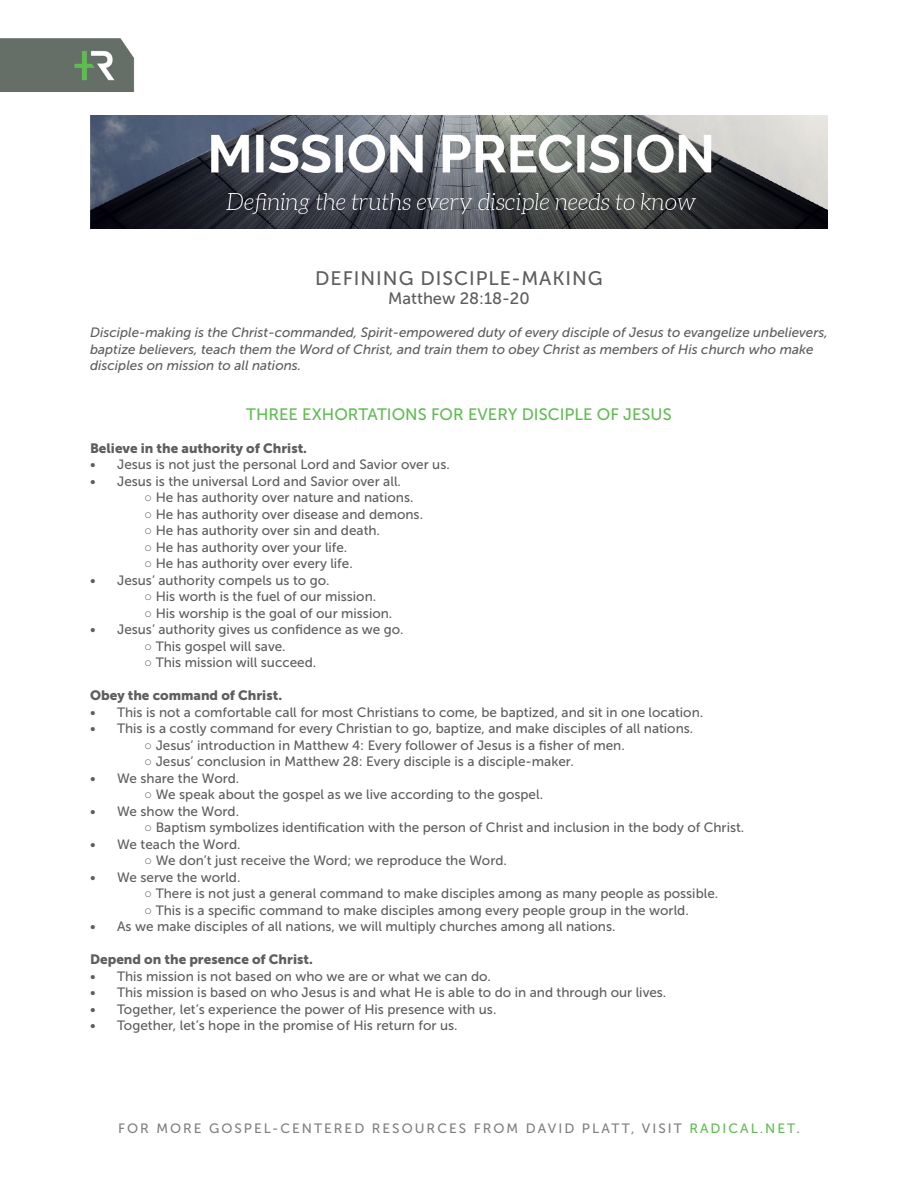
<style>
.page{position:relative;width:918px;height:1188px;background:#fff}
.page>*{position:absolute;margin:0;border:0;box-sizing:border-box;transform-origin:0 0}
.t1{font:19.5px "Museo Sans 500";letter-spacing:.05em;color:#5e5e5e}
.t2{font:16.5px "Museo Sans 500";color:#61bb53}
.t3{font:16.5px "Museo Sans 500";color:#5e5e5e}
.t4{font:13.5px "Museo Sans 500";color:#5e5e5e}
.t5{font:italic 13.5px/16.5px "Museo Sans 500";color:#5e5e5e}
.t6{font:13.5px "Museo Sans 900";color:#5e5e5e}
.t7{font:13.5px "Museo Sans 500";letter-spacing:.15em;color:#808080}
.s1{font-family:"Arial"}
.s2{color:#61bb53}
</style>
<div class="page">
<img style="left:0;top:39px;width:135px;height:53px">
<img style="left:90px;top:115px;width:738px;height:114px">
<p class="t1" style="left:315px;top:267px;width:289px">DEFINING DISCIPLE-MAKING</p>
<p class="t3" style="left:388px;top:290px;width:143px">Matthew 28:18-20</p>
<p class="t5" style="left:90px;top:324px;width:739px">Disciple-making is the Christ-commanded, Spirit-empowered duty of every disciple of Jesus to evangelize unbelievers, baptize believers, teach them the Word of Christ, and train them to obey Christ as members of His church who make disciples on mission to all nations.</p>
<p class="t2" style="left:246px;top:405px;width:427px">THREE EXHORTATIONS FOR EVERY DISCIPLE OF JESUS</p>
<p class="t6" style="left:90px;top:440px;width:218px">Believe in the authority of Christ.</p>
<p class="t4" style="left:90px;top:457px;width:361px">• Jesus is not just the personal Lord and Savior over us.</p>
<p class="t4" style="left:90px;top:474px;width:312px">• Jesus is the universal Lord and Savior over all.</p>
<p class="t4" style="left:144px;top:490px;width:271px"><span class="s1">○</span> He has authority over nature and nations.</p>
<p class="t4" style="left:144px;top:507px;width:281px"><span class="s1">○</span> He has authority over disease and demons.</p>
<p class="t4" style="left:144px;top:523px;width:237px"><span class="s1">○</span> He has authority over sin and death.</p>
<p class="t4" style="left:144px;top:540px;width:205px"><span class="s1">○</span> He has authority over your life.</p>
<p class="t4" style="left:144px;top:556px;width:210px"><span class="s1">○</span> He has authority over every life.</p>
<p class="t4" style="left:90px;top:573px;width:241px">• Jesus’ authority compels us to go.</p>
<p class="t4" style="left:144px;top:589px;width:234px"><span class="s1">○</span> His worth is the fuel of our mission.</p>
<p class="t4" style="left:144px;top:606px;width:250px"><span class="s1">○</span> His worship is the goal of our mission.</p>
<p class="t4" style="left:90px;top:622px;width:315px">• Jesus’ authority gives us confidence as we go.</p>
<p class="t4" style="left:144px;top:639px;width:143px"><span class="s1">○</span> This gospel will save.</p>
<p class="t4" style="left:144px;top:655px;width:174px"><span class="s1">○</span> This mission will succeed.</p>
<p class="t6" style="left:90px;top:688px;width:194px">Obey the command of Christ.</p>
<p class="t4" style="left:90px;top:705px;width:615px">• This is not a comfortable call for most Christians to come, be baptized, and sit in one location.</p>
<p class="t4" style="left:90px;top:721px;width:605px">• This is a costly command for every Christian to go, baptize, and make disciples of all nations.</p>
<p class="t4" style="left:144px;top:738px;width:482px"><span class="s1">○</span> Jesus’ introduction in Matthew 4: Every follower of Jesus is a fisher of men.</p>
<p class="t4" style="left:144px;top:754px;width:431px"><span class="s1">○</span> Jesus’ conclusion in Matthew 28: Every disciple is a disciple-maker.</p>
<p class="t4" style="left:90px;top:771px;width:151px">• We share the Word.</p>
<p class="t4" style="left:144px;top:787px;width:401px"><span class="s1">○</span> We speak about the gospel as we live according to the gospel.</p>
<p class="t4" style="left:90px;top:804px;width:151px">• We show the Word.</p>
<p class="t4" style="left:144px;top:820px;width:602px"><span class="s1">○</span> Baptism symbolizes identification with the person of Christ and inclusion in the body of Christ.</p>
<p class="t4" style="left:90px;top:837px;width:152px">• We teach the Word.</p>
<p class="t4" style="left:144px;top:853px;width:364px"><span class="s1">○</span> We don’t just receive the Word; we reproduce the Word.</p>
<p class="t4" style="left:90px;top:870px;width:152px">• We serve the world.</p>
<p class="t4" style="left:144px;top:886px;width:576px"><span class="s1">○</span> There is not just a general command to make disciples among as many people as possible.</p>
<p class="t4" style="left:144px;top:903px;width:546px"><span class="s1">○</span> This is a specific command to make disciples among every people group in the world.</p>
<p class="t4" style="left:90px;top:919px;width:527px">• As we make disciples of all nations, we will multiply churches among all nations.</p>
<p class="t6" style="left:90px;top:952px;width:224px">Depend on the presence of Christ.</p>
<p class="t4" style="left:90px;top:969px;width:402px">• This mission is not based on who we are or what we can do.</p>
<p class="t4" style="left:90px;top:985px;width:578px">• This mission is based on who Jesus is and what He is able to do in and through our lives.</p>
<p class="t4" style="left:90px;top:1002px;width:408px">• Together, let’s experience the power of His presence with us.</p>
<p class="t4" style="left:90px;top:1018px;width:369px">• Together, let’s hope in the promise of His return for us.</p>
<p class="t7" style="left:118px;top:1121px;width:683px">FOR MORE GOSPEL-CENTERED RESOURCES FROM DAVID PLATT, VISIT <span class="s2">RADICAL.NET</span>.</p>
</div>
